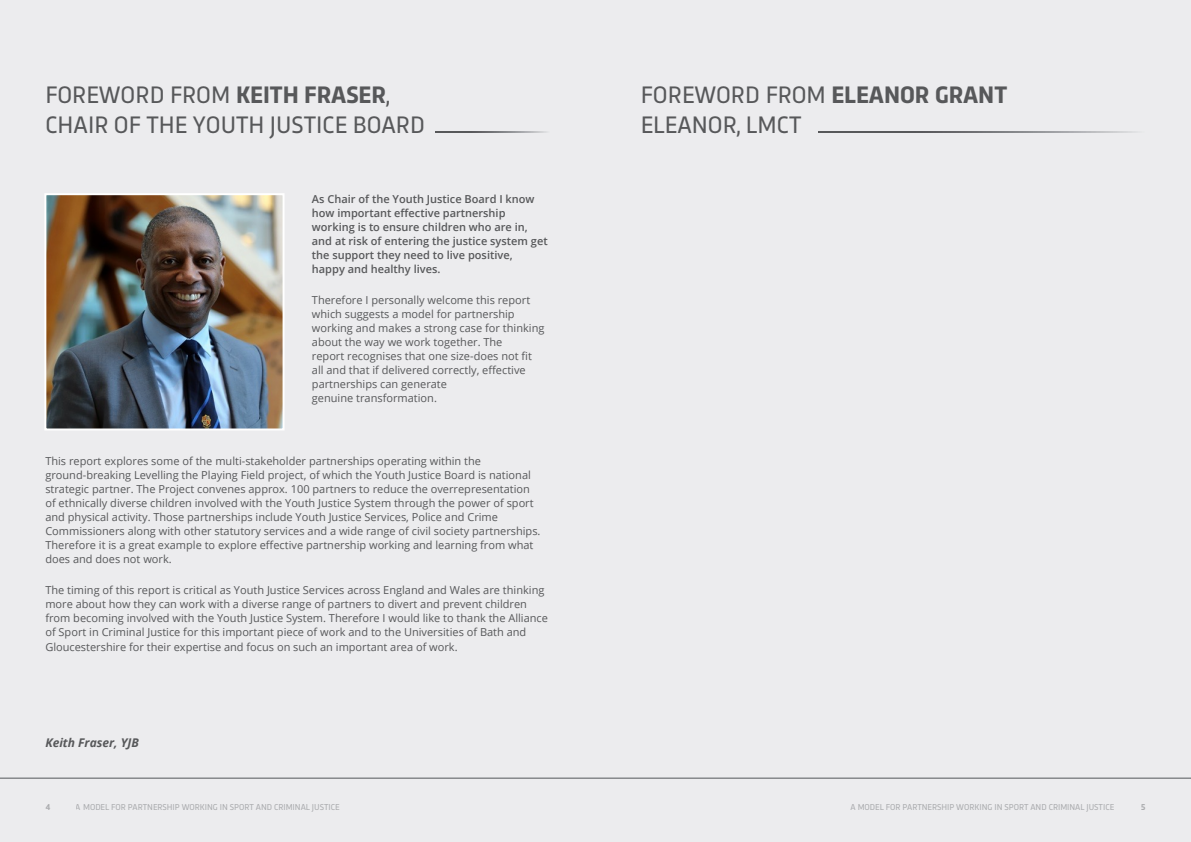
<style>
.page{position:relative;width:1191px;height:842px;background:#ececee}
.page>*{position:absolute;margin:0;border:0;box-sizing:border-box;transform-origin:0 0}
.t1{font:25px "Trasandina";color:#57585a}
.body{font:italic 700 12px "Open Sans";color:#57585a}
.body-2{font:11px/14px "Open Sans";color:#57585a}
.body-3{font:600 11px/14px "Open Sans";color:#57585a}
.t2{font:9px "Trasandina";color:#808285}
.t3{font:700 9px "Trasandina";color:#808285}
.s1{font-weight:700}
</style>
<div class="page">
<hr style="left:0;top:778px;width:1191px;height:1px;background:#808285">
<svg style="left:818px;top:132px;width:318px;height:1px"></svg>
<svg style="left:435px;top:132px;width:112px;height:1px"></svg>
<img style="left:47px;top:196px;width:234px;height:231px">
<div style="left:44px;top:193px;width:240px;height:237px;border:2px solid #fff"></div>
<p class="t1" style="left:45px;top:75px;width:346px">FOREWORD FROM <span class="s1">KEITH FRASER</span>,</p>
<p class="t1" style="left:45px;top:105px;width:381px">CHAIR OF THE YOUTH JUSTICE BOARD</p>
<p class="body-3" style="left:312px;top:191px;width:237px">As Chair of the Youth Justice Board I know how important effective partnership working is to ensure children who are in, and at risk of entering the justice system get the support they need to live positive, happy and healthy lives.</p>
<p class="body-2" style="left:312px;top:292px;width:234px">Therefore I personally welcome this report which suggests a model for partnership working and makes a strong case for thinking about the way we work together. The<br>report recognises that one size-does not fit all and that if delivered correctly, effective partnerships can generate<br>genuine transformation.</p>
<p class="body-2" style="left:45px;top:454px;width:496px">This report explores some of the multi-stakeholder partnerships operating within the ground-breaking Levelling the Playing Field project, of which the Youth Justice Board is national strategic partner. The Project convenes approx. 100 partners to reduce the overrepresentation of ethnically diverse children involved with the Youth Justice System through the power of sport and physical activity. Those partnerships include Youth Justice Services, Police and Crime Commissioners along with other statutory services and a wide range of civil society partnerships.<br>Therefore it is a great example to explore effective partnership working and learning from what does and does not work.</p>
<p class="body-2" style="left:45px;top:583px;width:504px">The timing of this report is critical as Youth Justice Services across England and Wales are thinking more about how they can work with a diverse range of partners to divert and prevent children from becoming involved with the Youth Justice System. Therefore I would like to thank the Alliance of Sport in Criminal Justice for this important piece of work and to the Universities of Bath and</p>
<p class="body-2" style="left:45px;top:640px;width:414px">Gloucestershire for their expertise and focus on such an important area of work.</p>
<p class="body" style="left:45px;top:734px;width:95px">Keith Fraser, YJB</p>
<p class="t1" style="left:641px;top:75px;width:368px">FOREWORD FROM <span class="s1">ELEANOR GRANT</span></p>
<p class="t1" style="left:641px;top:105px;width:162px">ELEANOR, LMCT</p>
<p class="t3" style="left:45px;top:800px;width:6px">4</p>
<p class="t2" style="left:76px;top:800px;width:265px">A MODEL FOR PARTNERSHIP WORKING IN SPORT AND CRIMINAL JUSTICE</p>
<p class="t2" style="left:850px;top:800px;width:265px">A MODEL FOR PARTNERSHIP WORKING IN SPORT AND CRIMINAL JUSTICE</p>
<p class="t3" style="left:1141px;top:800px;width:6px">5</p>
</div>
